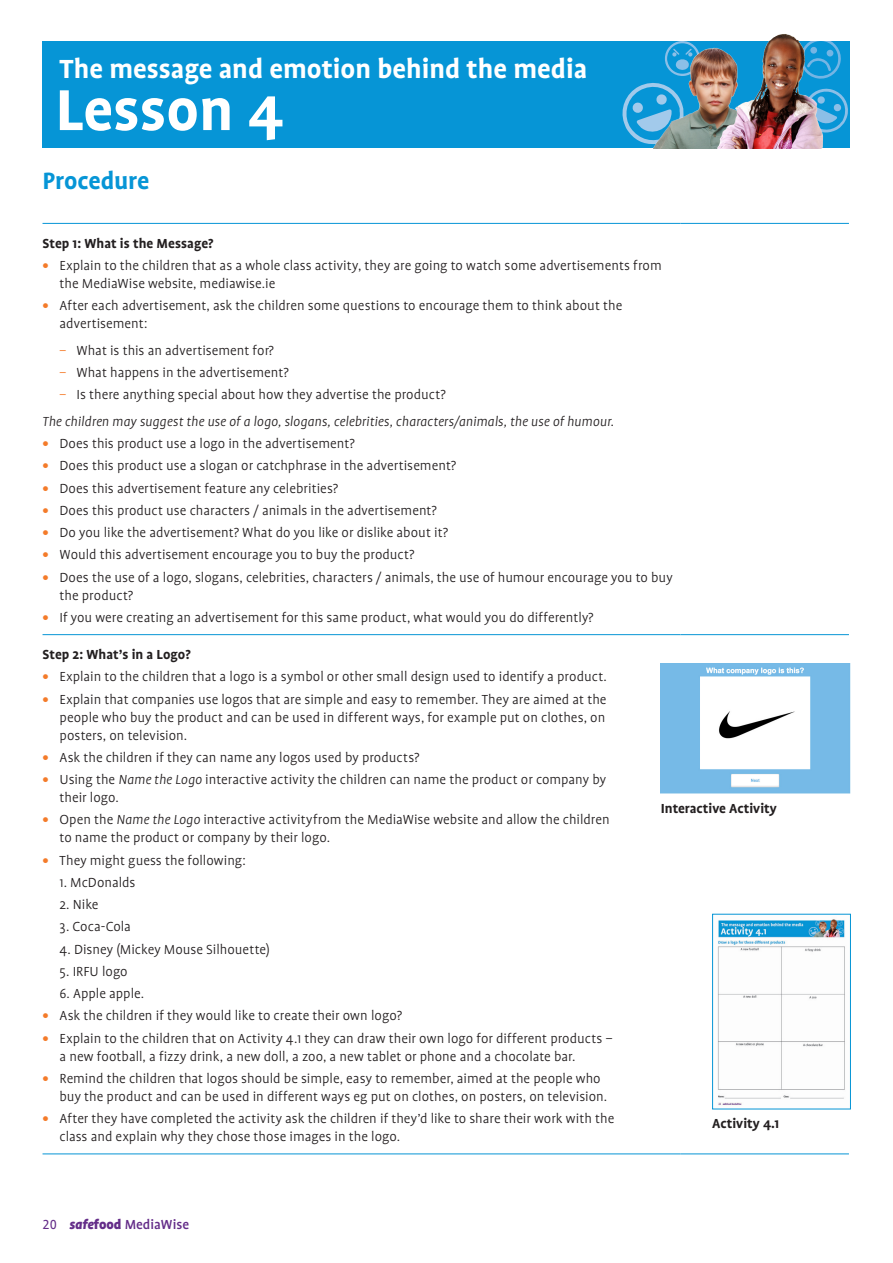
<style>
.page{position:relative;width:893px;height:1263px;background:#fff}
.page>*{position:absolute;margin:0;border:0;box-sizing:border-box;transform-origin:0 0}
.t1{font:700 66px "Profile";color:#fff}
.t2{font:700 30px "Profile";color:#fff}
.Heading_Message{font:700 27px "Profile";color:#0695d6}
.Bullet{font:300 15px/18px "Profile";color:#231f20}
.Bullet-2{font:italic 300 15px "Profile";color:#231f20}
.SubHead_2{font:700 15px "Profile";color:#231f20}
.t3{font:500 15px "Profile";color:#642d89}
.s1{font-weight:700;color:#f47b2a}
.s2{color:#f47b2a}
.s3{font-style:italic}
.s4{font-family:"Profile NO";font-weight:400}
.s5{font-weight:900;font-style:italic}
.s6{font-weight:900}
</style>
<div class="page">
<div style="left:43px;top:41px;width:807px;height:107px;background:#0695d6"></div>
<svg style="left:830px;top:41px;width:11px;height:36px"></svg>
<div style="left:826px;top:50px;width:8px;height:7px;background:#74b5e4;border-radius:3px"></div>
<svg style="left:830px;top:89px;width:18px;height:43px"></svg>
<svg style="left:622px;top:83px;width:31px;height:61px"></svg>
<img style="left:653px;top:41px;width:52px;height:107px">
<img style="left:705px;top:34px;width:125px;height:114px">
<img style="left:661px;top:663px;width:190px;height:130px">
<hr style="left:43px;top:223px;width:637px;height:1px;background:#0695d6">
<hr style="left:680px;top:223px;width:169px;height:1px;background:#0695d6">
<hr style="left:43px;top:634px;width:637px;height:1px;background:#0695d6">
<hr style="left:680px;top:634px;width:169px;height:1px;background:#0695d6">
<hr style="left:43px;top:1153px;width:637px;height:1px;background:#0695d6">
<hr style="left:680px;top:1153px;width:169px;height:1px;background:#0695d6">
<img style="left:717px;top:919px;width:128px;height:187px">
<div style="left:712px;top:914px;width:139px;height:195px;border:1px solid #0695d6"></div>
<p class="t2" style="left:60px;top:52px;width:529px">The message and emotion behind the media</p>
<p class="t1" style="left:55px;top:74px;width:230px">Lesson 4</p>
<p class="Heading_Message" style="left:43px;top:167px;width:108px">Procedure</p>
<p class="SubHead_2" style="left:43px;top:235px;width:173px">Step 1: What is the Message?</p>
<p class="Bullet" style="left:60px;top:257px;width:604px;text-indent:-17px"><span class="s1">•</span> Explain to the children that as a whole class activity, they are going to watch some advertisements from the MediaWise website, mediawise.ie</p>
<p class="Bullet" style="left:60px;top:297px;width:564px;text-indent:-17px"><span class="s1">•</span> After each advertisement, ask the children some questions to encourage them to think about the advertisement:</p>
<p class="Bullet" style="left:60px;top:341px;width:216px"><span class="s2">–</span> What is this an advertisement for?</p>
<p class="Bullet" style="left:60px;top:364px;width:231px"><span class="s2">–</span> What happens in the advertisement?</p>
<p class="Bullet" style="left:60px;top:386px;width:388px"><span class="s2">–</span> Is there anything special about how they advertise the product?</p>
<p class="Bullet-2" style="left:43px;top:414px;width:573px">The children may suggest the use of a logo, slogans, celebrities, characters/animals, the use of humour.</p>
<p class="Bullet" style="left:43px;top:435px;width:314px"><span class="s1">•</span> Does this product use a logo in the advertisement?</p>
<p class="Bullet" style="left:43px;top:457px;width:415px"><span class="s1">•</span> Does this product use a slogan or catchphrase in the advertisement?</p>
<p class="Bullet" style="left:43px;top:479px;width:297px"><span class="s1">•</span> Does this advertisement feature any celebrities?</p>
<p class="Bullet" style="left:43px;top:501px;width:396px"><span class="s1">•</span> Does this product use characters / animals in the advertisement?</p>
<p class="Bullet" style="left:43px;top:524px;width:407px"><span class="s1">•</span> Do you like the advertisement? What do you like or dislike about it?</p>
<p class="Bullet" style="left:43px;top:546px;width:373px"><span class="s1">•</span> Would this advertisement encourage you to buy the product?</p>
<p class="Bullet" style="left:60px;top:568px;width:615px;text-indent:-17px"><span class="s1">•</span> Does the use of a logo, slogans, celebrities, characters / animals, the use of humour encourage you to buy the product?</p>
<p class="Bullet" style="left:43px;top:608px;width:552px"><span class="s1">•</span> If you were creating an advertisement for this same product, what would you do differently?</p>
<p class="SubHead_2" style="left:43px;top:646px;width:150px">Step 2: What’s in a Logo?</p>
<p class="Bullet" style="left:43px;top:668px;width:566px"><span class="s1">•</span> Explain to the children that a logo is a symbol or other small design used to identify a product.</p>
<p class="Bullet" style="left:60px;top:690px;width:548px;text-align:justify;text-indent:-17px"><span class="s1">•</span> Explain that companies use logos that are simple and easy to remember. They are aimed at the people who buy the product and can be used in different ways, for example put on clothes, on posters, on television.</p>
<p class="Bullet" style="left:43px;top:748px;width:378px"><span class="s1">•</span> Ask the children if they can name any logos used by products?</p>
<p class="Bullet" style="left:60px;top:771px;width:548px;text-indent:-17px"><span class="s1">•</span> Using the <span class="s3">Name the Logo</span> interactive activity the children can name the product or company by their logo.</p>
<p class="Bullet" style="left:60px;top:811px;width:552px;text-indent:-17px"><span class="s1">•</span> Open the <span class="s3">Name the Logo</span> interactive activityfrom the MediaWise website and allow the children to name the product or company by their logo.</p>
<p class="Bullet" style="left:43px;top:851px;width:205px"><span class="s1">•</span> They might guess the following:</p>
<p class="Bullet" style="left:60px;top:873px;width:78px">1. McDonalds</p>
<p class="Bullet" style="left:60px;top:896px;width:41px">2. Nike</p>
<p class="Bullet" style="left:60px;top:918px;width:73px">3. Coca-Cola</p>
<p class="Bullet" style="left:60px;top:940px;width:212px">4. Disney (Mickey Mouse Silhouette)</p>
<p class="Bullet" style="left:60px;top:962px;width:70px">5. IRFU logo</p>
<p class="Bullet" style="left:60px;top:985px;width:86px">6. Apple apple.</p>
<p class="Bullet" style="left:43px;top:1007px;width:361px"><span class="s1">•</span> Ask the children if they would like to create their own logo?</p>
<p class="Bullet" style="left:60px;top:1029px;width:554px;text-indent:-17px"><span class="s1">•</span> Explain to the children that on Activity 4.1 they can draw their own logo for different products – a new football, a fizzy drink, a new doll, a zoo, a new tablet or phone and a chocolate bar.</p>
<p class="Bullet" style="left:60px;top:1069px;width:549px;text-indent:-17px"><span class="s1">•</span> Remind the children that logos should be simple, easy to remember, aimed at the people who buy the product and can be used in different ways eg put on clothes, on posters, on television.</p>
<p class="Bullet" style="left:60px;top:1110px;width:556px;text-indent:-17px"><span class="s1">•</span> After they have completed the activity ask the children if they’d like to share their work with the class and explain why they chose those images in the logo.</p>
<p class="SubHead_2" style="left:661px;top:800px;width:118px">Interactive Activity</p>
<p class="SubHead_2" style="left:712px;top:1116px;width:69px">Activity 4.1</p>
<p class="t3" style="left:43px;top:1217px;width:148px"><span class="s4">20</span> <span class="s5">safe</span><span class="s6">food</span> MediaWise</p>
</div>
